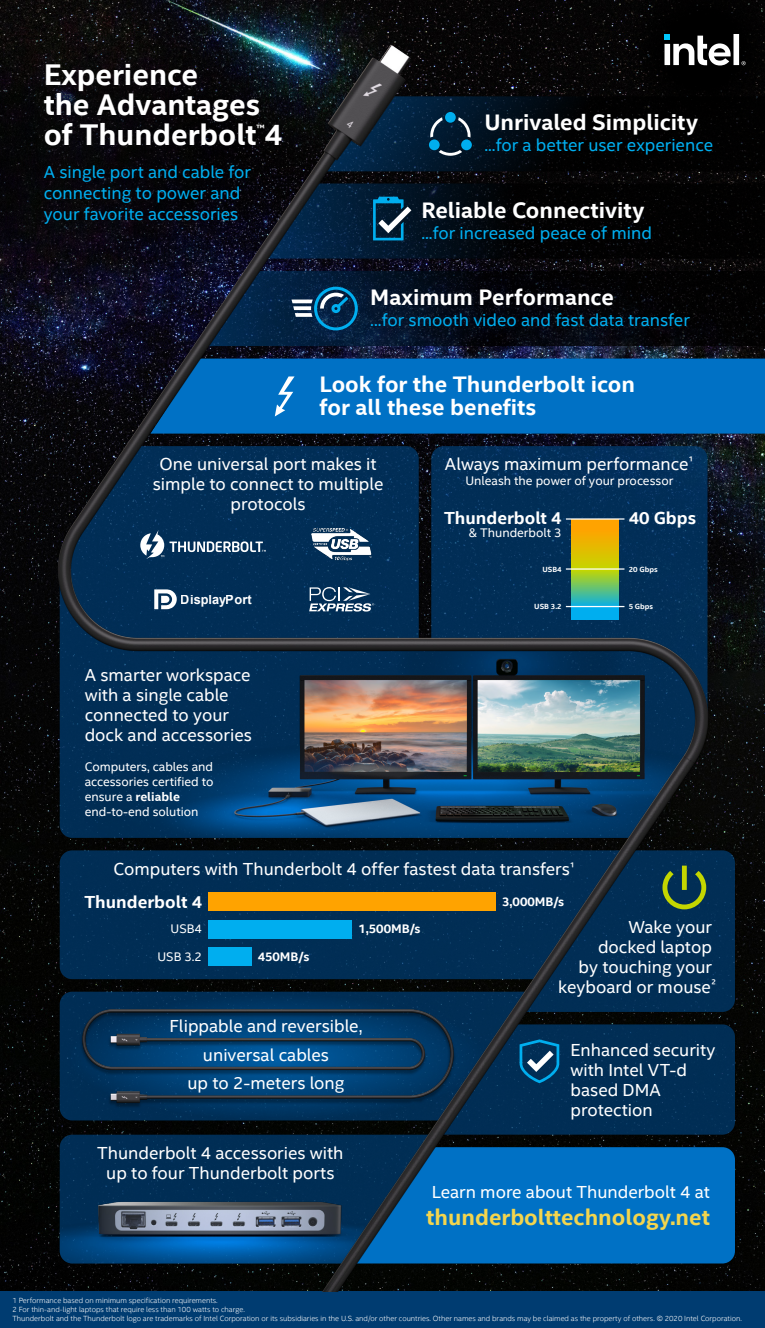
<style>
.page{position:relative;width:765px;height:1328px;background:#fff}
.page>*{position:absolute;margin:0;border:0;box-sizing:border-box;transform-origin:0 0}
.t1{font:700 30px/30px "Intel Clear";color:#fff}
.t2{font:700 22.5px/22.5px "Intel Clear";color:#fff}
.t3{font:700 22.5px "Intel Clear";color:#f3d54e}
.t4{font:17.5px/20px "Intel Clear";color:#fff;text-align:center}
.t5{font:17.5px/21px "Intel Clear";color:#00aeef}
.t6{font:700 17.5px "Intel Clear";color:#fff}
.t7{font:700 13.12px "Arial";color:#fff}
.t8{font:12.5px/15px "Intel Clear";color:#fff}
.t9{font:700 12.5px "Intel Clear";color:#fff}
.t10{font:300 7.5px/9px "Intel Clear";color:#fff}
.t11{font:700 7.5px "Intel Clear";color:#fff}
.s1{font-size:12.88px}
.s2{font-weight:700}
</style>
<div class="page">
<div style="left:0;top:1291px;width:765px;height:37px;background:#003c71"></div>
<img style="left:0;top:0;width:765px;height:1291px">
<h1 class="t1" style="left:44px;top:58px;width:240px">Experience<br>the Advantages of Thunderbolt<sup>™</sup>4</h1>
<p class="t5" style="left:44px;top:161px;width:209px">A single port and cable for connecting to power and your favorite accessories</p>
<p class="t2" style="left:484px;top:111px;width:215px">Unrivaled Simplicity</p>
<p class="t5" style="left:484px;top:134px;width:230px">...for a better user experience</p>
<p class="t2" style="left:421px;top:198px;width:224px">Reliable Connectivity</p>
<p class="t5" style="left:421px;top:221px;width:232px">...for increased peace of mind</p>
<p class="t2" style="left:370px;top:285px;width:245px">Maximum Performance</p>
<p class="t5" style="left:370px;top:309px;width:321px">...for smooth video and fast data transfer</p>
<p class="t2" style="left:320px;top:372px;width:317px">Look for the Thunderbolt icon for all these benefits</p>
<p class="t4" style="left:153px;top:453px;width:232px">One universal port makes it simple to connect to multiple protocols</p>
<p class="t4" style="left:445px;top:453px;width:250px">Always maximum performance<sup>¹</sup></p>
<p class="t8" style="left:465px;top:473px;width:209px">Unleash the power of your processor</p>
<p class="t6" style="left:629px;top:506px;width:69px">40 Gbps</p>
<p class="t11" style="left:629px;top:564px;width:30px">20 Gbps</p>
<p class="t11" style="left:629px;top:601px;width:26px">5 Gbps</p>
<p class="t6" style="left:444px;top:506px;width:119px">Thunderbolt 4</p>
<p class="t8" style="left:469px;top:524px;width:94px">&amp; Thunderbolt 3</p>
<p class="t11" style="left:542px;top:564px;width:21px">USB4</p>
<p class="t11" style="left:534px;top:601px;width:29px">USB 3.2</p>
<p class="t7" style="left:181px;top:590px;width:72px">Display<span class="s1">Port</span></p>
<p class="t4" style="left:85px;top:664px;width:169px;text-align:left">A smarter workspace with a single cable connected to your dock and accessories</p>
<p class="t8" style="left:85px;top:759px;width:130px">Computers, cables and accessories certified to ensure a <span class="s2">reliable </span>end-to-end solution</p>
<p class="t4" style="left:113px;top:858px;width:463px">Computers with Thunderbolt 4 offer fastest data transfers<sup>¹</sup></p>
<p class="t6" style="left:84px;top:890px;width:119px">Thunderbolt 4</p>
<p class="t8" style="left:171px;top:921px;width:33px">USB4</p>
<p class="t8" style="left:157px;top:948px;width:46px">USB 3.2</p>
<p class="t9" style="left:258px;top:948px;width:53px">450MB/s</p>
<p class="t9" style="left:358px;top:920px;width:64px">1,500MB/s</p>
<p class="t4" style="left:169px;top:1011px;width:195px;line-height:28.8px">Flippable and reversible, universal cables<br>up to 2-meters long</p>
<p class="t9" style="left:502px;top:893px;width:64px">3,000MB/s</p>
<p class="t4" style="left:558px;top:916px;width:159px;text-align:right">Wake your<br>docked laptop<br>by touching your keyboard or mouse<sup>²</sup></p>
<p class="t4" style="left:571px;top:1039px;width:146px;text-align:left">Enhanced security with Intel VT-d based DMA protection</p>
<p class="t4" style="left:97px;top:1142px;width:248px">Thunderbolt 4 accessories with up to four Thunderbolt ports</p>
<p class="t4" style="left:432px;top:1180px;width:280px">Learn more about Thunderbolt 4 at</p>
<p class="t3" style="left:426px;top:1201px;width:285px">thunderbolttechnology.net</p>
<p class="t10" style="left:12px;top:1296px;width:731px">1 Performance based on minimum specification requirements.<br>2 For thin-and-light laptops that require less than 100 watts to charge.<br>Thunderbolt and the Thunderbolt logo are trademarks of Intel Corporation or its subsidiaries in the U.S. and/or other countries. Other names and brands may be claimed as the property of others. © 2020 Intel Corporation.</p>
</div>
